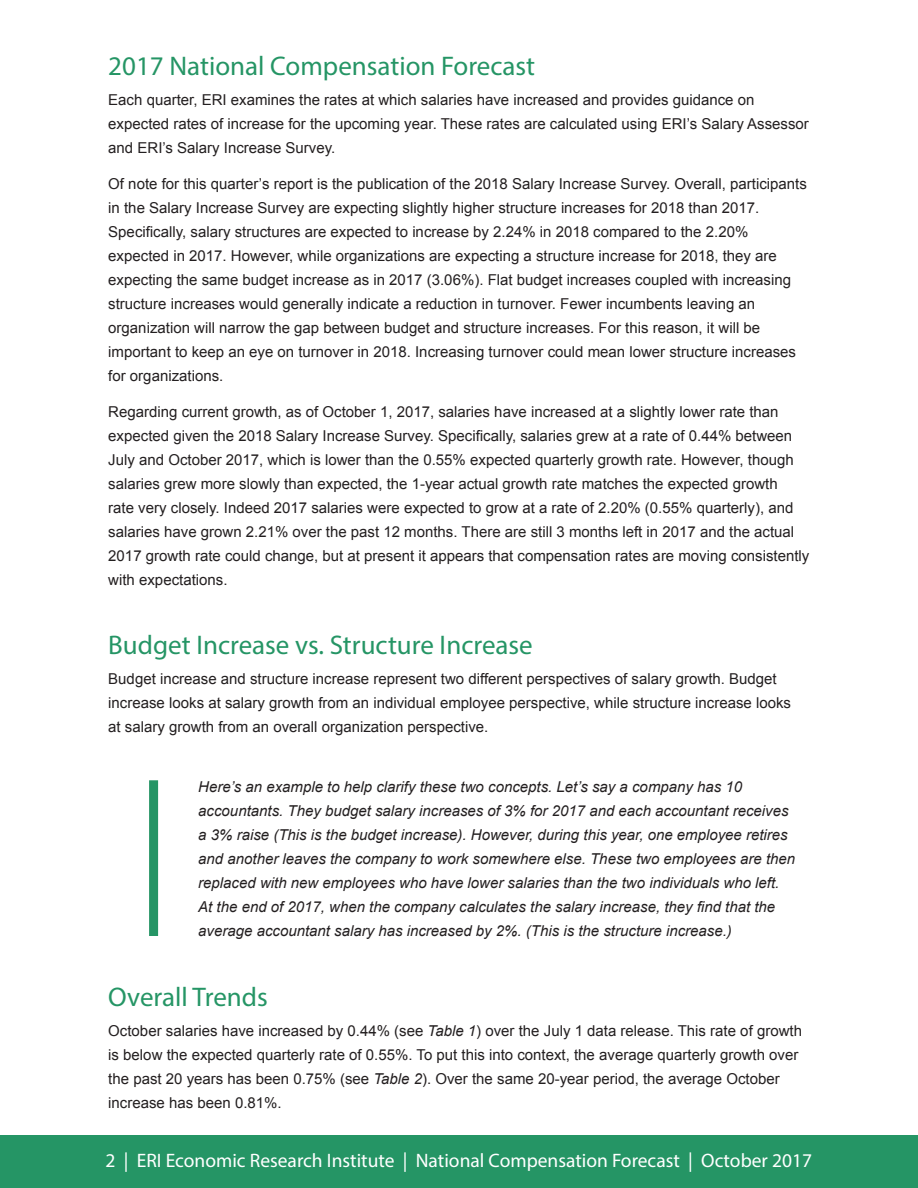
<style>
.page{position:relative;width:918px;height:1188px;background:#fff}
.page>*{position:absolute;margin:0;border:0;box-sizing:border-box;transform-origin:0 0}
.t1{font:27px "Myriad Pro";color:#259565}
.t2{font:19.5px "Myriad Pro";color:#fff}
.t3{font:15px/24px "Arial";color:#231f20}
.t4{font:italic 15px/24px "Arial";color:#231f20}
.s1{font-style:italic}
</style>
<div class="page">
<hr style="left:110px;top:533px;width:83px;height:1px;background:#5c8381">
<div style="left:0;top:1136px;width:918px;height:52px;background:#259565"></div>
<div style="left:149px;top:780px;width:9px;height:156px;background:#259565"></div>
<p class="t1" style="left:108px;top:49px;width:428px">2017 National Compensation Forecast</p>
<p class="t3" style="left:108px;top:88px;width:702px">Each quarter, ERI examines the rates at which salaries have increased and provides guidance on expected rates of increase for the upcoming year. These rates are calculated using ERI’s Salary Assessor and ERI’s Salary Increase Survey.</p>
<p class="t3" style="left:108px;top:172px;width:700px">Of note for this quarter’s report is the publication of the 2018 Salary Increase Survey. Overall, participants in the Salary Increase Survey are expecting slightly higher structure increases for 2018 than 2017.<br>Specifically, salary structures are expected to increase by 2.24% in 2018 compared to the 2.20% expected in 2017. However, while organizations are expecting a structure increase for 2018, they are expecting the same budget increase as in 2017 (3.06%). Flat budget increases coupled with increasing structure increases would generally indicate a reduction in turnover. Fewer incumbents leaving an organization will narrow the gap between budget and structure increases. For this reason, it will be important to keep an eye on turnover in 2018. Increasing turnover could mean lower structure increases for organizations.</p>
<p class="t3" style="left:108px;top:400px;width:703px">Regarding current growth, as of October 1, 2017, salaries have increased at a slightly lower rate than expected given the 2018 Salary Increase Survey. Specifically, salaries grew at a rate of 0.44% between July and October 2017, which is lower than the 0.55% expected quarterly growth rate. However, though salaries grew more slowly than expected, the 1-year actual growth rate matches the expected growth<br>rate very closely. Indeed 2017 salaries were expected to grow at a rate of 2.20% (0.55% quarterly), and salaries have grown 2.21% over the past 12 months. There are still 3 months left in 2017 and the actual 2017 growth rate could change, but at present it appears that compensation rates are moving consistently with expectations.</p>
<p class="t1" style="left:108px;top:628px;width:426px">Budget Increase vs. Structure Increase</p>
<p class="t3" style="left:108px;top:667px;width:684px">Budget increase and structure increase represent two different perspectives of salary growth. Budget increase looks at salary growth from an individual employee perspective, while structure increase looks at salary growth from an overall organization perspective.</p>
<p class="t4" style="left:198px;top:775px;width:598px">Here’s an example to help clarify these two concepts. Let’s say a company has 10 accountants. They budget salary increases of 3% for 2017 and each accountant receives a 3% raise (This is the budget increase). However, during this year, one employee retires and another leaves the company to work somewhere else. These two employees are then replaced with new employees who have lower salaries than the two individuals who left.<br>At the end of 2017, when the company calculates the salary increase, they find that the average accountant salary has increased by 2%. (This is the structure increase.)</p>
<p class="t1" style="left:108px;top:981px;width:161px">Overall Trends</p>
<p class="t3" style="left:108px;top:1019px;width:695px">October salaries have increased by 0.44% (see <span class="s1">Table 1</span>) over the July 1 data release. This rate of growth is below the expected quarterly rate of 0.55%. To put this into context, the average quarterly growth over the past 20 years has been 0.75% (see <span class="s1">Table 2</span>). Over the same 20-year period, the average October increase has been 0.81%.</p>
<p class="t2" style="left:106px;top:1149px;width:708px">2 | ERI Economic Research Institute | National Compensation Forecast | October 2017</p>
</div>
